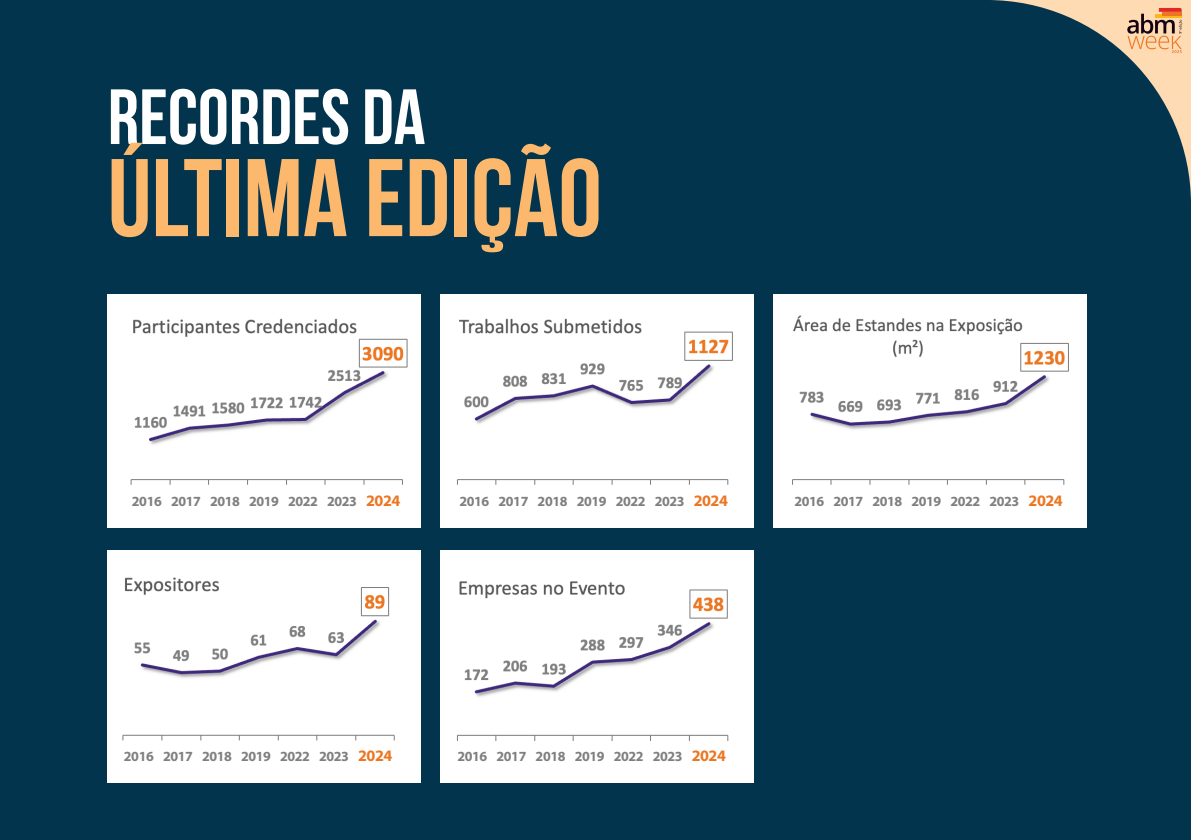
<style>
.page{position:relative;width:1191px;height:840px;background:#fff}
.page>*{position:absolute;margin:0;border:0;box-sizing:border-box;transform-origin:0 0}
.TITULO{font:700 110px "Bebas Neue";color:#fcb96d}
.TITULO-2{font:700 78px "Bebas Neue";color:#fff}
.box_-_texto{font:700 14px "Myriad Pro";letter-spacing:-.03em;color:#7f7f7f}
.s1{font-size:16px;color:#ec7723}
</style>
<div class="page">
<div style="left:0;top:0;width:1191px;height:839px;background:#02344d"></div>
<svg style="left:1127px;top:8px;width:55px;height:45px;background:#d9a882"></svg>
<img style="left:108px;top:294px;width:313px;height:233px">
<img style="left:108px;top:550px;width:313px;height:231px">
<img style="left:441px;top:294px;width:313px;height:233px">
<img style="left:441px;top:550px;width:313px;height:231px">
<img style="left:774px;top:294px;width:313px;height:233px">
<div style="left:131px;top:493px;width:270px;height:13px;background:#fff"></div>
<div style="left:123px;top:748px;width:270px;height:13px;background:#fff"></div>
<div style="left:458px;top:493px;width:271px;height:13px;background:#fff"></div>
<div style="left:456px;top:748px;width:271px;height:13px;background:#fff"></div>
<div style="left:793px;top:493px;width:271px;height:13px;background:#fff"></div>
<p class="TITULO-2" style="left:108px;top:74px;width:319px">RECORDES DA</p>
<p class="TITULO" style="left:108px;top:138px;width:496px">ÚLTIMA EDIÇÃO</p>
<p class="box_-_texto" style="left:132px;top:492px;width:270px">2016 2017 2018 2019 2022 2023 <span class="s1">2024</span></p>
<p class="box_-_texto" style="left:459px;top:492px;width:270px">2016 2017 2018 2019 2022 2023 <span class="s1">2024</span></p>
<p class="box_-_texto" style="left:794px;top:492px;width:270px">2016 2017 2018 2019 2022 2023 <span class="s1">2024</span></p>
<p class="box_-_texto" style="left:124px;top:747px;width:270px">2016 2017 2018 2019 2022 2023 <span class="s1">2024</span></p>
<p class="box_-_texto" style="left:457px;top:747px;width:270px">2016 2017 2018 2019 2022 2023 <span class="s1">2024</span></p>
</div>
